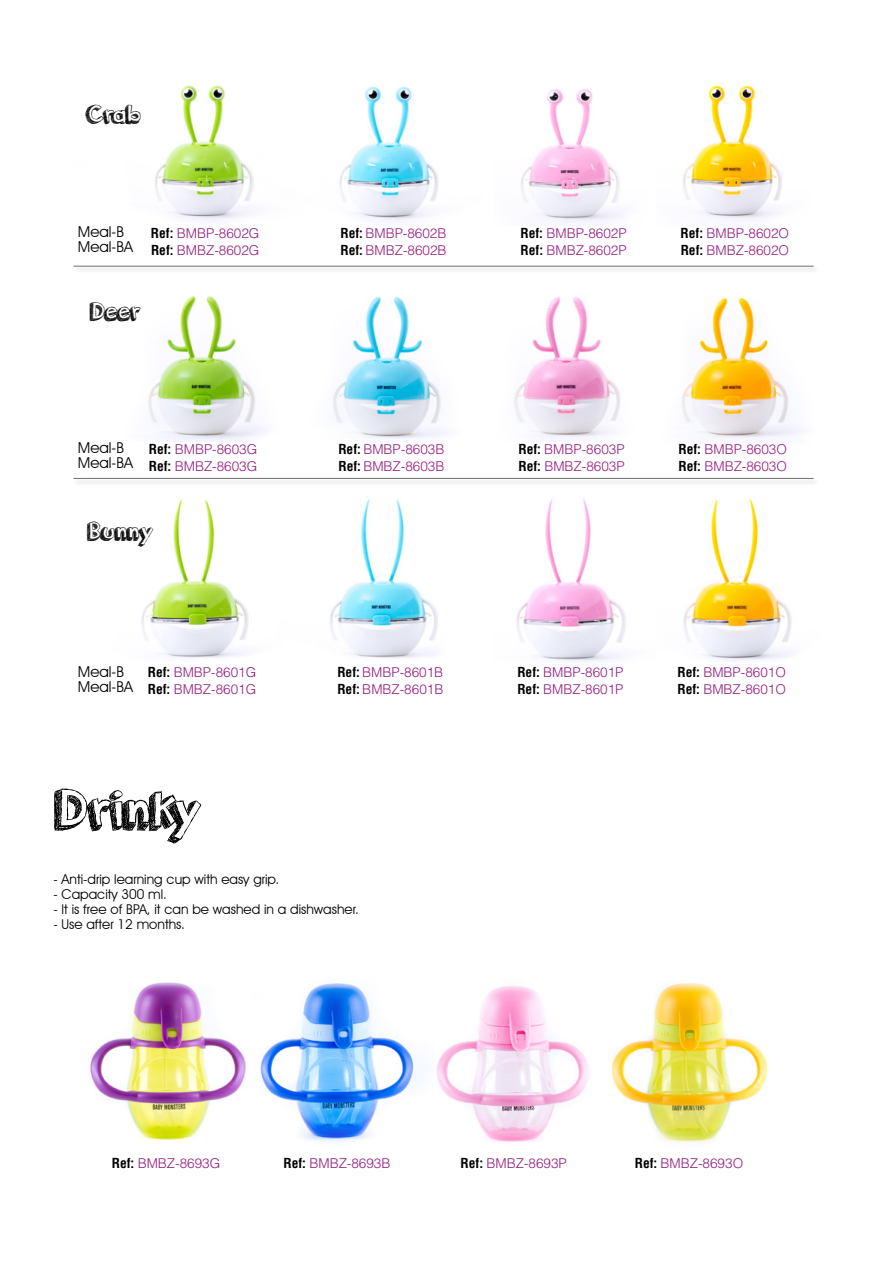
<style>
.page{position:relative;width:893px;height:1263px;background:#fff}
.page>*{position:absolute;margin:0;border:0;box-sizing:border-box;transform-origin:0 0}
.t1{font:60px "orangejuice";letter-spacing:-.02em;color:#000}
.t2{font:27px "orangejuice";letter-spacing:-.025em;color:#000}
.t3{font:15px/15px "Avant Garde IT Cby BT";color:#000}
.t4{font:300 13.5px "Helvetica LT Std";color:#951b81}
.t5{font:13.5px "Avant Garde IT Cby BT";color:#000}
.s1{font-weight:700;font-stretch:condensed;color:#000}
</style>
<div class="page">
<img style="left:155px;top:85px;width:99px;height:136px">
<img style="left:148px;top:296px;width:111px;height:145px">
<img style="left:141px;top:499px;width:99px;height:159px">
<img style="left:339px;top:86px;width:100px;height:136px">
<img style="left:259px;top:296px;width:186px;height:143px">
<img style="left:240px;top:499px;width:198px;height:159px">
<img style="left:683px;top:85px;width:99px;height:136px">
<img style="left:682px;top:298px;width:119px;height:141px">
<img style="left:683px;top:499px;width:109px;height:162px">
<img style="left:521px;top:89px;width:101px;height:133px">
<img style="left:514px;top:297px;width:106px;height:141px">
<img style="left:516px;top:499px;width:110px;height:162px">
<div style="left:73px;top:477px;width:747px;height:9px;background:#f5f5f5"></div>
<hr style="left:73px;top:478px;width:741px;height:1px;background:#706f6f">
<div style="left:73px;top:265px;width:747px;height:8px;background:#f4f4f4"></div>
<hr style="left:73px;top:266px;width:741px;height:1px;background:#706f6f">
<img style="left:263px;top:983px;width:152px;height:159px">
<img style="left:90px;top:982px;width:173px;height:159px">
<img style="left:611px;top:983px;width:157px;height:160px">
<img style="left:436px;top:986px;width:153px;height:156px">
<h2 class="t2" style="left:86px;top:96px;width:57px">Crab</h2>
<p class="t3" style="left:78px;top:224px;width:57px">Meal-B<br>Meal-BA</p>
<p class="t4" style="left:151px;top:224px;width:110px"><span class="s1">Ref:</span> BMBP-8602G</p>
<p class="t4" style="left:151px;top:242px;width:110px"><span class="s1">Ref:</span> BMBZ-8602G</p>
<p class="t4" style="left:340px;top:224px;width:107px"><span class="s1">Ref:</span> BMBP-8602B</p>
<p class="t4" style="left:341px;top:242px;width:107px"><span class="s1">Ref:</span> BMBZ-8602B</p>
<p class="t4" style="left:521px;top:224px;width:108px"><span class="s1">Ref:</span> BMBP-8602P</p>
<p class="t4" style="left:521px;top:242px;width:108px"><span class="s1">Ref:</span> BMBZ-8602P</p>
<p class="t4" style="left:681px;top:224px;width:110px"><span class="s1">Ref:</span> BMBP-8602O</p>
<p class="t4" style="left:681px;top:242px;width:110px"><span class="s1">Ref:</span> BMBZ-8602O</p>
<h2 class="t2" style="left:90px;top:293px;width:52px">Deer</h2>
<p class="t3" style="left:78px;top:440px;width:57px">Meal-B<br>Meal-BA</p>
<p class="t4" style="left:149px;top:440px;width:110px"><span class="s1">Ref:</span> BMBP-8603G</p>
<p class="t4" style="left:149px;top:458px;width:110px"><span class="s1">Ref:</span> BMBZ-8603G</p>
<p class="t4" style="left:338px;top:440px;width:107px"><span class="s1">Ref:</span> BMBP-8603B</p>
<p class="t4" style="left:338px;top:458px;width:107px"><span class="s1">Ref:</span> BMBZ-8603B</p>
<p class="t4" style="left:518px;top:440px;width:108px"><span class="s1">Ref:</span> BMBP-8603P</p>
<p class="t4" style="left:518px;top:458px;width:108px"><span class="s1">Ref:</span> BMBZ-8603P</p>
<p class="t4" style="left:678px;top:440px;width:110px"><span class="s1">Ref:</span> BMBP-8603O</p>
<p class="t4" style="left:679px;top:458px;width:110px"><span class="s1">Ref:</span> BMBZ-8603O</p>
<h2 class="t2" style="left:87px;top:513px;width:67px">Bunny</h2>
<p class="t3" style="left:78px;top:663px;width:57px">Meal-B<br>Meal-BA</p>
<p class="t4" style="left:148px;top:664px;width:110px"><span class="s1">Ref:</span> BMBP-8601G</p>
<p class="t4" style="left:148px;top:681px;width:110px"><span class="s1">Ref:</span> BMBZ-8601G</p>
<p class="t4" style="left:337px;top:664px;width:107px"><span class="s1">Ref:</span> BMBP-8601B</p>
<p class="t4" style="left:337px;top:681px;width:107px"><span class="s1">Ref:</span> BMBZ-8601B</p>
<p class="t4" style="left:517px;top:664px;width:108px"><span class="s1">Ref:</span> BMBP-8601P</p>
<p class="t4" style="left:517px;top:681px;width:108px"><span class="s1">Ref:</span> BMBZ-8601P</p>
<p class="t4" style="left:677px;top:664px;width:110px"><span class="s1">Ref:</span> BMBP-8601O</p>
<p class="t4" style="left:677px;top:681px;width:110px"><span class="s1">Ref:</span> BMBZ-8601O</p>
<h1 class="t1" style="left:54px;top:767px;width:148px">Drinky</h1>
<p class="t5" style="left:53px;top:870px;width:228px">- Anti-drip learning cup with easy grip.</p>
<p class="t5" style="left:53px;top:885px;width:115px">- Capacity 300 ml.</p>
<p class="t5" style="left:53px;top:900px;width:307px">- It is free of BPA, it can be washed in a dishwasher.</p>
<p class="t5" style="left:53px;top:915px;width:133px">- Use after 12 months.</p>
<p class="t4" style="left:112px;top:1155px;width:110px"><span class="s1">Ref:</span> BMBZ-8693G</p>
<p class="t4" style="left:284px;top:1155px;width:108px"><span class="s1">Ref:</span> BMBZ-8693B</p>
<p class="t4" style="left:461px;top:1155px;width:108px"><span class="s1">Ref:</span> BMBZ-8693P</p>
<p class="t4" style="left:635px;top:1155px;width:110px"><span class="s1">Ref:</span> BMBZ-8693O</p>
</div>
